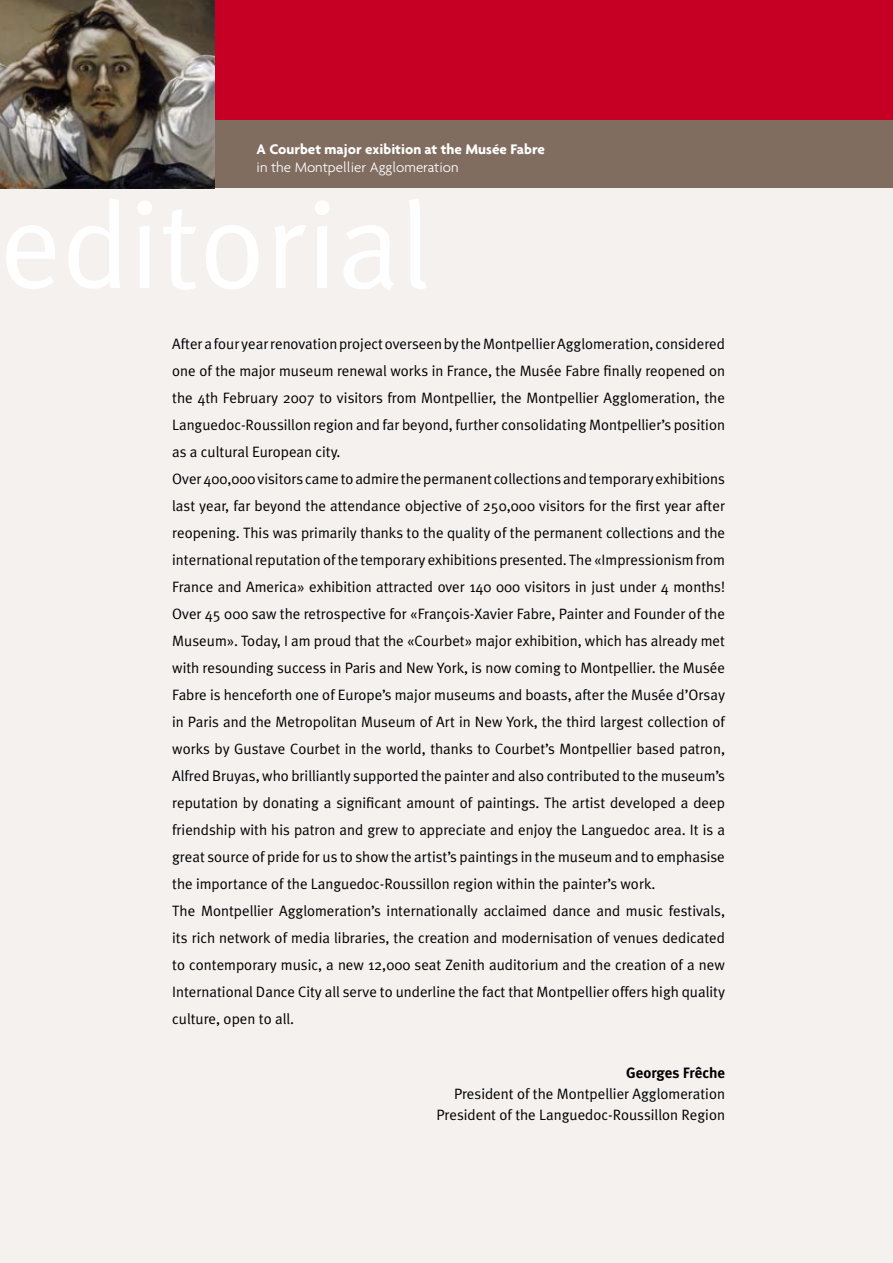
<style>
.page{position:relative;width:893px;height:1263px;background:#fff}
.page>*{position:absolute;margin:0;border:0;box-sizing:border-box;transform-origin:0 0}
.t1{font:15px/27px "Meta Plus Normal";color:#000}
.t2{font:700 15px "Agenda";color:#fff}
.t3{font:300 15px "Agenda";color:#fff}
.t4{font:700 15px "Meta Plus";color:#000}
</style>
<div class="page">
<div style="left:0;top:173px;width:893px;height:1090px;background:#f4f1ef"></div>
<div style="left:0;top:0;width:893px;height:141px;background:#c50024"></div>
<div style="left:0;top:120px;width:893px;height:68px;background:#816c60"></div>
<img style="left:0;top:0;width:214px;height:188px">
<p class="t2" style="left:257px;top:140px;width:290px">A Courbet major exibition at the Musée Fabre</p>
<p class="t3" style="left:257px;top:158px;width:203px">in the Montpellier Agglomeration</p>
<p class="t1" style="left:172px;top:330px;width:554px">After a four year renovation project overseen by the Montpellier Agglomeration, considered one of the major museum renewal works in France, the Musée Fabre finally reopened on the 4th February 2007 to visitors from Montpellier, the Montpellier Agglomeration, the Languedoc-Roussillon region and far beyond, further consolidating Montpellier’s position as a cultural European city.<br>Over 400,000 visitors came to admire the permanent collections and temporary exhibitions last year, far beyond the attendance objective of 250,000 visitors for the first year after reopening. This was primarily thanks to the quality of the permanent collections and the international reputation of the temporary exhibitions presented. The «Impressionism from France and America» exhibition attracted over 140 000 visitors in just under 4 months!<br>Over 45 000 saw the retrospective for «François-Xavier Fabre, Painter and Founder of the Museum». Today, I am proud that the «Courbet» major exhibition, which has already met with resounding success in Paris and New York, is now coming to Montpellier. the Musée Fabre is henceforth one of Europe’s major museums and boasts, after the Musée d’Orsay in Paris and the Metropolitan Museum of Art in New York, the third largest collection of works by Gustave Courbet in the world, thanks to Courbet’s Montpellier based patron, Alfred Bruyas, who brilliantly supported the painter and also contributed to the museum’s reputation by donating a significant amount of paintings. The artist developed a deep friendship with his patron and grew to appreciate and enjoy the Languedoc area. It is a great source of pride for us to show the artist’s paintings in the museum and to emphasise the importance of the Languedoc-Roussillon region within the painter’s work.<br>The Montpellier Agglomeration’s internationally acclaimed dance and music festivals, its rich network of media libraries, the creation and modernisation of venues dedicated to contemporary music, a new 12,000 seat Zenith auditorium and the creation of a new International Dance City all serve to underline the fact that Montpellier offers high quality culture, open to all.</p>
<p class="t4" style="left:626px;top:1064px;width:100px">Georges Frêche</p>
<p class="t1" style="left:437px;top:1083px;width:290px;line-height:21px;text-align:right">President of the Montpellier Agglomeration<br>President of the Languedoc-Roussillon Region</p>
</div>
